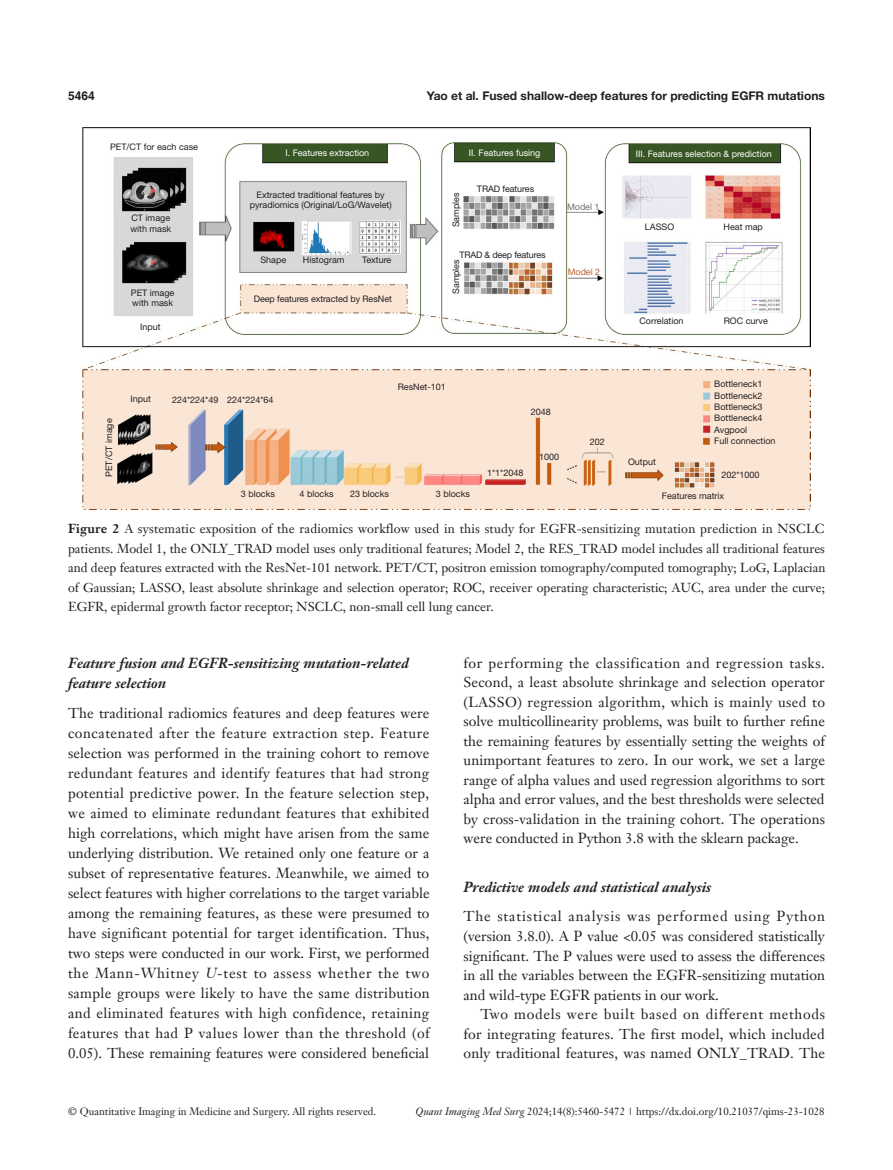
<style>
.page{position:relative;width:893px;height:1170px;background:#fff}
.page>*{position:absolute;margin:0;border:0;box-sizing:border-box;transform-origin:0 0}
.t1{font:14.25px/20px "Janson Text LT";color:#231f20;text-align:justify}
.t2{font:italic 700 14.25px/20px "Janson Text LT";color:#231f20}
.t3{font:12.75px/19.5px "Janson Text LT";color:#231f20;text-align:justify}
.t4{font:700 12px "Helvetica Neue LT Pro";color:#231f20}
.t5{font:700 12px "Helvetica";color:#231f20}
.t6{font:10.5px "Janson Text LT";color:#231f20}
.t7{font:9px/11.4px "Helvetica Neue LT Pro";color:#231f20}
.t8{font:9px "Helvetica Neue LT Pro";color:#fff}
.t9{font:9px "Helvetica Neue LT Pro";letter-spacing:-.02em;color:#231f20}
.t10{font:9px "Helvetica Neue LT Pro";letter-spacing:-.01em;color:#767070}
.t11{font:9px "Helvetica Neue LT Pro";letter-spacing:-.01em;color:#be6231}
.s1{font-weight:700}
.s2{font-style:italic}
</style>
<div class="page">
<img style="left:83px;top:128px;width:727px;height:381px">
<p class="t5" style="left:68px;top:88px;width:28px">5464</p>
<p class="t4" style="left:427px;top:88px;width:400px">Yao et al. Fused shallow-deep features for predicting EGFR mutations</p>
<p class="t7" style="left:110px;top:141px;width:89px">PET/CT for each case</p>
<p class="t7" style="left:130px;top:212px;width:42px;line-height:10.5px">CT image with mask</p>
<p class="t7" style="left:131px;top:287px;width:45px;line-height:10.5px">PET image with mask</p>
<p class="t7" style="left:140px;top:321px;width:22px">Input</p>
<p class="t8" style="left:286px;top:147px;width:85px">I. Features extraction</p>
<p class="t8" style="left:469px;top:147px;width:73px">II. Features fusing</p>
<p class="t7" style="left:250px;top:189px;width:144px;line-height:10.5px;text-align:center">Extracted traditional features by pyradiomics (Original/LoG/Wavelet)</p>
<p class="t7" style="left:477px;top:183px;width:59px">TRAD features</p>
<p class="t7" style="left:450px;top:227px;width:36px;rotate:-90deg">Samples</p>
<p class="t7" style="left:450px;top:294px;width:36px;rotate:-90deg">Samples</p>
<p class="t9" style="left:459px;top:249px;width:88px">TRAD &amp; deep features</p>
<p class="t7" style="left:260px;top:254px;width:27px">Shape</p>
<p class="t7" style="left:303px;top:254px;width:43px">Histogram</p>
<p class="t7" style="left:362px;top:254px;width:31px">Texture</p>
<p class="t7" style="left:254px;top:293px;width:140px">Deep features extracted by ResNet</p>
<p class="t10" style="left:567px;top:201px;width:34px">Model 1</p>
<p class="t11" style="left:568px;top:266px;width:34px">Model 2</p>
<p class="t8" style="left:636px;top:148px;width:138px">III. Features selection &amp; prediction</p>
<p class="t7" style="left:645px;top:221px;width:31px">LASSO</p>
<p class="t7" style="left:723px;top:221px;width:41px">Heat map</p>
<p class="t7" style="left:639px;top:314px;width:46px">Correlation</p>
<p class="t7" style="left:724px;top:314px;width:46px">ROC curve</p>
<p class="t7" style="left:103px;top:477px;width:60px;rotate:-90deg">PET/CT image</p>
<p class="t7" style="left:130px;top:393px;width:22px">Input</p>
<p class="t7" style="left:172px;top:394px;width:103px">224*224*49 224*224*64</p>
<p class="t7" style="left:398px;top:380px;width:50px">ResNet-101</p>
<p class="t7" style="left:714px;top:378px;width:63px">Bottleneck1<br>Bottleneck2<br>Bottleneck3<br>Bottleneck4<br>Avgpool<br>Full connection</p>
<p class="t7" style="left:531px;top:406px;width:22px">2048</p>
<p class="t7" style="left:539px;top:450px;width:22px">1000</p>
<p class="t7" style="left:590px;top:436px;width:17px">202</p>
<p class="t7" style="left:628px;top:456px;width:29px">Output</p>
<p class="t7" style="left:487px;top:466px;width:38px">1*1*2048</p>
<p class="t7" style="left:721px;top:468px;width:40px">202*1000</p>
<p class="t7" style="left:241px;top:488px;width:36px">3 blocks</p>
<p class="t7" style="left:300px;top:488px;width:36px">4 blocks</p>
<p class="t7" style="left:350px;top:488px;width:40px">23 blocks</p>
<p class="t7" style="left:436px;top:488px;width:36px">3 blocks</p>
<p class="t7" style="left:662px;top:490px;width:64px">Features matrix</p>
<p class="t3" style="left:68px;top:518px;width:759px"><span class="s1">Figure 2</span> A systematic exposition of the radiomics workflow used in this study for EGFR-sensitizing mutation prediction in NSCLC patients. Model 1, the ONLY_TRAD model uses only traditional features; Model 2, the RES_TRAD model includes all traditional features and deep features extracted with the ResNet-101 network. PET/CT, positron emission tomography/computed tomography; LoG, Laplacian of Gaussian; LASSO, least absolute shrinkage and selection operator; ROC, receiver operating characteristic; AUC, area under the curve; EGFR, epidermal growth factor receptor; NSCLC, non-small cell lung cancer.</p>
<p class="t2" style="left:68px;top:652px;width:342px">Feature fusion and EGFR-sensitizing mutation-related feature selection</p>
<p class="t1" style="left:68px;top:702px;width:363px">The traditional radiomics features and deep features were concatenated after the feature extraction step. Feature selection was performed in the training cohort to remove redundant features and identify features that had strong potential predictive power. In the feature selection step, we aimed to eliminate redundant features that exhibited high correlations, which might have arisen from the same underlying distribution. We retained only one feature or a subset of representative features. Meanwhile, we aimed to select features with higher correlations to the target variable among the remaining features, as these were presumed to have significant potential for target identification. Thus, two steps were conducted in our work. First, we performed the Mann-Whitney <span class="s2">U</span>-test to assess whether the two sample groups were likely to have the same distribution and eliminated features with high confidence, retaining features that had P values lower than the threshold (of 0.05). These remaining features were considered beneficial</p>
<p class="t1" style="left:463px;top:653px;width:363px;line-height:19.5px">for performing the classification and regression tasks.<br>Second, a least absolute shrinkage and selection operator (LASSO) regression algorithm, which is mainly used to solve multicollinearity problems, was built to further refine the remaining features by essentially setting the weights of unimportant features to zero. In our work, we set a large range of alpha values and used regression algorithms to sort alpha and error values, and the best thresholds were selected by cross-validation in the training cohort. The operations were conducted in Python 3.8 with the sklearn package.</p>
<p class="t2" style="left:463px;top:877px;width:249px">Predictive models and statistical analysis</p>
<p class="t1" style="left:463px;top:906px;width:363px;line-height:19.5px">The statistical analysis was performed using Python (version 3.8.0). A P value &lt;0.05 was considered statistically significant. The P values were used to assess the differences in all the variables between the EGFR-sensitizing mutation and wild-type EGFR patients in our work.</p>
<p class="t1" style="left:463px;top:1004px;width:363px;line-height:19.5px;text-indent:17px">Two models were built based on different methods for integrating features. The first model, which included only traditional features, was named ONLY_TRAD. The</p>
<p class="t6" style="left:68px;top:1104px;width:310px">© Quantitative Imaging in Medicine and Surgery. All rights reserved.</p>
<p class="t6" style="left:416px;top:1104px;width:411px"><span class="s2">Quant Imaging Med Surg</span> 2024;14(8):5460-5472 | https://dx.doi.org/10.21037/qims-23-1028</p>
</div>
